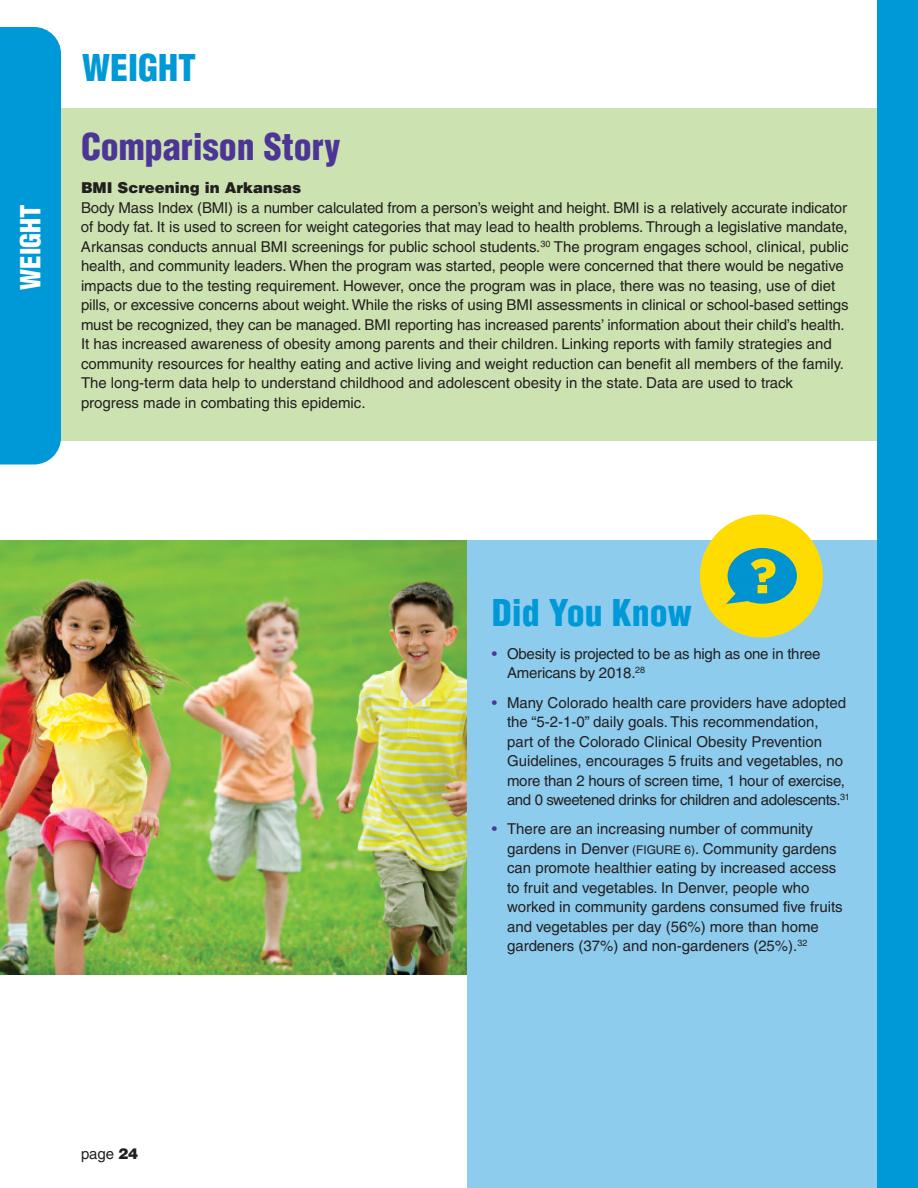
<style>
.page{position:relative;width:918px;height:1188px;background:#fff}
.page>*{position:absolute;margin:0;border:0;box-sizing:border-box;transform-origin:0 0}
.t1{font:900 condensed 36px "Helvetica";color:#0099d8}
.t2{font:900 condensed 36px "Helvetica";color:#4d3595}
.t3{font:900 condensed 27px "Helvetica";color:#fff}
.t4{font:15px/19.5px "Helvetica";color:#231f20}
.t5{font:900 15px "Helvetica";color:#231f20}
.s1{color:#4d3595}
.s2{font-size:12px}
.s3{font-weight:900}
</style>
<div class="page">
<img style="left:0;top:540px;width:467px;height:434px">
<div style="left:467px;top:540px;width:416px;height:648px;background:#8dcced"></div>
<div style="left:0;top:108px;width:903px;height:333px;background:#cce3b1"></div>
<div style="left:0;top:27px;width:61px;height:437px;background:#0099d8"></div>
<div style="left:878px;top:0;width:40px;height:1188px;background:#0099d8"></div>
<div style="left:700px;top:514px;width:123px;height:123px;background:#ffdc01;border-radius:50%"></div>
<svg style="left:726px;top:548px;width:71px;height:56px"></svg>
<h2 class="t3" style="left:15px;top:290px;width:87px;rotate:-90deg">WEIGHT</h2>
<h1 class="t1" style="left:82px;top:48px;width:115px">WEIGHT</h1>
<h1 class="t2" style="left:81px;top:127px;width:261px">Comparison Story</h1>
<p class="t5" style="left:81px;top:179px;width:222px">BMI Screening in Arkansas</p>
<p class="t4" style="left:81px;top:199px;width:769px">Body Mass Index (BMI) is a number calculated from a person’s weight and height. BMI is a relatively accurate indicator of body fat. It is used to screen for weight categories that may lead to health problems. Through a legislative mandate, Arkansas conducts annual BMI screenings for public school students.<sup>30</sup> The program engages school, clinical, public health, and community leaders. When the program was started, people were concerned that there would be negative impacts due to the testing requirement. However, once the program was in place, there was no teasing, use of diet pills, or excessive concerns about weight. While the risks of using BMI assessments in clinical or school-based settings must be recognized, they can be managed. BMI reporting has increased parents’ information about their child’s health.<br>It has increased awareness of obesity among parents and their children. Linking reports with family strategies and community resources for healthy eating and active living and weight reduction can benefit all members of the family.<br>The long-term data help to understand childhood and adolescent obesity in the state. Data are used to track progress made in combating this epidemic.</p>
<h1 class="t1" style="left:492px;top:592px;width:201px">Did You Know</h1>
<p class="t4" style="left:507px;top:645px;width:315px;text-indent:-15px"><span class="s1">•</span> Obesity is projected to be as high as one in three<br>Americans by 2018.<sup>28</sup></p>
<p class="t4" style="left:507px;top:694px;width:344px;text-indent:-15px"><span class="s1">•</span> Many Colorado health care providers have adopted the “5-2-1-0” daily goals. This recommendation,<br>part of the Colorado Clinical Obesity Prevention Guidelines, encourages 5 fruits and vegetables, no more than 2 hours of screen time, 1 hour of exercise, and 0 sweetened drinks for children and adolescents.<sup>31</sup></p>
<p class="t4" style="left:507px;top:821px;width:337px;text-indent:-15px"><span class="s1">•</span> There are an increasing number of community gardens in Denver <span class="s2">(FIGURE 6)</span>. Community gardens can promote healthier eating by increased access to fruit and vegetables. In Denver, people who worked in community gardens consumed five fruits and vegetables per day (56%) more than home gardeners (37%) and non-gardeners (25%).<sup>32</sup></p>
<p class="t4" style="left:81px;top:1145px;width:59px">page <span class="s3">24</span></p>
</div>
